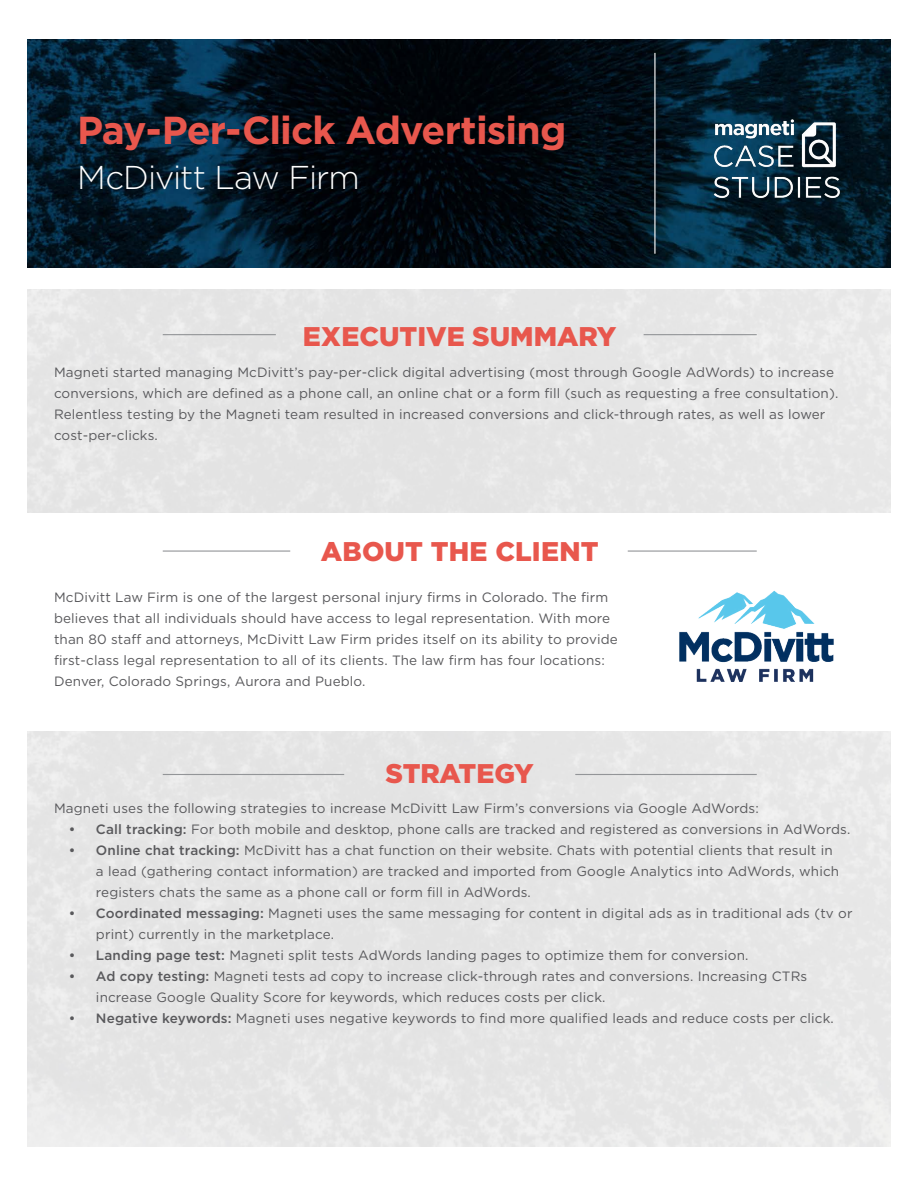
<style>
.page{position:relative;width:918px;height:1188px;background:#fff}
.page>*{position:absolute;margin:0;border:0;box-sizing:border-box;transform-origin:0 0}
.t1{font:700 39px "Gotham";letter-spacing:-.025em;color:#e8574d}
.t2{font:300 33px "Gotham";letter-spacing:-.03em;color:#fff}
.t3{font:900 27px "Gotham";color:#e8574d}
.t4{font:13.5px/21px "Gotham";letter-spacing:.01em;color:#59595c}
.s1{font-weight:500}
</style>
<div class="page">
<img style="left:27px;top:39px;width:864px;height:229px">
<hr style="left:163px;top:550px;width:127px;height:2px;background:#939598">
<hr style="left:628px;top:550px;width:129px;height:2px;background:#939598">
<hr style="left:575px;top:774px;width:182px;height:1px;background:#939598">
<hr style="left:163px;top:774px;width:181px;height:1px;background:#939598">
<hr style="left:163px;top:334px;width:113px;height:1px;background:#939598">
<hr style="left:644px;top:334px;width:113px;height:1px;background:#939598">
<hr style="left:654px;top:53px;width:2px;height:201px;background:#fff">
<img style="left:704px;top:112px;width:144px;height:95px">
<img style="left:679px;top:590px;width:155px;height:92px">
<h1 class="t1" style="left:77px;top:104px;width:491px">Pay-Per-Click Advertising</h1>
<h2 class="t2" style="left:77px;top:156px;width:284px">McDivitt Law Firm</h2>
<h3 class="t3" style="left:303px;top:318px;width:315px">EXECUTIVE SUMMARY</h3>
<p class="t4" style="left:54px;top:362px;width:786px">Magneti started managing McDivitt’s pay-per-click digital advertising (most through Google AdWords) to increase conversions, which are defined as a phone call, an online chat or a form fill (such as requesting a free consultation).<br>Relentless testing by the Magneti team resulted in increased conversions and click-through rates, as well as lower cost-per-clicks.</p>
<h3 class="t3" style="left:321px;top:533px;width:280px">ABOUT THE CLIENT</h3>
<p class="t4" style="left:54px;top:586px;width:565px">McDivitt Law Firm is one of the largest personal injury firms in Colorado. The firm believes that all individuals should have access to legal representation. With more than 80 staff and attorneys, McDivitt Law Firm prides itself on its ability to provide first-class legal representation to all of its clients. The law firm has four locations:<br>Denver, Colorado Springs, Aurora and Pueblo.</p>
<h3 class="t3" style="left:386px;top:754px;width:150px">STRATEGY</h3>
<p class="t4" style="left:54px;top:797px;width:706px">Magneti uses the following strategies to increase McDivitt Law Firm’s conversions via Google AdWords:</p>
<p class="t4" style="left:69px;top:818px;width:783px"><span class="s1">• Call tracking:</span> For both mobile and desktop, phone calls are tracked and registered as conversions in AdWords.</p>
<p class="t4" style="left:96px;top:839px;width:745px;text-indent:-27px"><span class="s1">• Online chat tracking:</span> McDivitt has a chat function on their website. Chats with potential clients that result in a lead (gathering contact information) are tracked and imported from Google Analytics into AdWords, which registers chats the same as a phone call or form fill in AdWords.</p>
<p class="t4" style="left:96px;top:902px;width:758px;text-indent:-27px"><span class="s1">• Coordinated messaging:</span> Magneti uses the same messaging for content in digital ads as in traditional ads (tv or print) currently in the marketplace.</p>
<p class="t4" style="left:69px;top:944px;width:681px"><span class="s1">• Landing page test:</span> Magneti split tests AdWords landing pages to optimize them for conversion.</p>
<p class="t4" style="left:96px;top:965px;width:713px;text-indent:-27px"><span class="s1">• Ad copy testing:</span> Magneti tests ad copy to increase click-through rates and conversions. Increasing CTRs increase Google Quality Score for keywords, which reduces costs per click.</p>
<p class="t4" style="left:69px;top:1007px;width:766px"><span class="s1">• Negative keywords:</span> Magneti uses negative keywords to find more qualified leads and reduce costs per click.</p>
</div>
